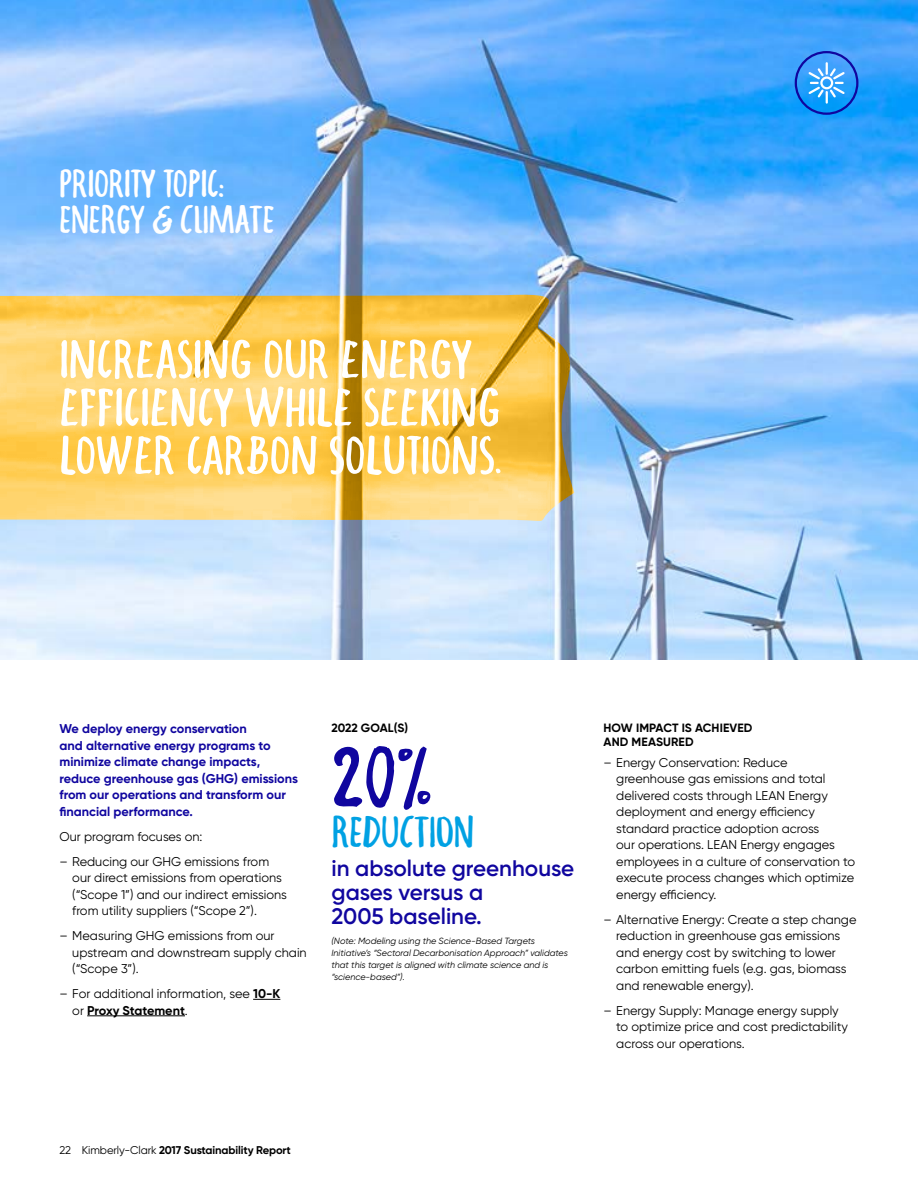
<style>
.page{position:relative;width:918px;height:1188px;background:#fff}
.page>*{position:absolute;margin:0;border:0;box-sizing:border-box;transform-origin:0 0}
.t1{font:82.5px "Fungo";color:#10069f}
.t2{font:54px/48px "Fungo";color:#fff}
.t3{font:43.5px "Fungo";letter-spacing:-.01em;color:#00a1e3}
.t4{font:39px/36px "Fungo";letter-spacing:-.01em;color:#fff}
.t5{font:600 22.5px/24px "Gilroy";color:#10069f}
.t6{font:12.75px/16.5px "Gilroy";color:#000}
.t7{font:700 12.75px/16.5px "Gilroy";color:#10069f}
.t8{font:700 12px/13.5px "Gilroy";letter-spacing:.01em;color:#000}
.t9{font:700 11.25px "Gilroy";letter-spacing:-.01em;color:#000}
.t10{font:italic 9px/12px "Gilroy";color:#000}
.s1{font-weight:700}
.s2{font-weight:400}
</style>
<div class="page">
<img style="left:0;top:0;width:918px;height:659px">
<svg style="left:0;top:273px;width:590px;height:257px;background:#e8c974"></svg>
<svg style="left:253px;top:999px;width:27px;height:1px"></svg>
<hr style="left:87px;top:1016px;width:98px;height:1px;background:#000">
<svg style="left:807px;top:61px;width:40px;height:44px;background:#51b1fc"></svg>
<div style="left:795px;top:51px;width:63px;height:64px;border:2px solid #10069f;border-radius:50%"></div>
<h3 class="t4" style="left:60px;top:167px;width:217px">PRIORITY TOPIC:<br>ENERGY &amp; CLIMATE</h3>
<h2 class="t2" style="left:60px;top:336px;width:444px">INCREASING OUR ENERGY<br>EFFICIENCY WHILE SEEKING<br>LOWER CARBON SOLUTIONS.</h2>
<p class="t7" style="left:60px;top:720px;width:240px">We deploy energy conservation<br>and alternative energy programs to minimize climate change impacts, reduce greenhouse gas (GHG) emissions from our operations and transform our financial performance.</p>
<p class="t6" style="left:60px;top:828px;width:145px">Our program focuses on:</p>
<p class="t6" style="left:72px;top:853px;width:216px;text-indent:-13px">– Reducing our GHG emissions from our direct emissions from operations (“Scope 1”) and our indirect emissions from utility suppliers (“Scope 2”).</p>
<p class="t6" style="left:72px;top:927px;width:236px;text-indent:-13px">– Measuring GHG emissions from our upstream and downstream supply chain (“Scope 3”).</p>
<p class="t6" style="left:72px;top:985px;width:210px;text-indent:-13px">– For additional information, see <span class="s1">10-K </span>or <span class="s1">Proxy Statement</span>.</p>
<p class="t8" style="left:332px;top:721px;width:78px">2022 GOAL(S)</p>
<h1 class="t1" style="left:332px;top:729px;width:103px">20%</h1>
<h3 class="t3" style="left:332px;top:807px;width:144px">REDUCTION</h3>
<h3 class="t5" style="left:332px;top:856px;width:244px">in absolute greenhouse gases versus a<br>2005 baseline.</h3>
<p class="t10" style="left:332px;top:935px;width:238px">(Note: Modeling using the Science-Based Targets Initiative’s “Sectoral Decarbonisation Approach” validates that this target is aligned with climate science and is “science-based”).</p>
<p class="t8" style="left:604px;top:721px;width:150px">HOW IMPACT IS ACHIEVED<br>AND MEASURED</p>
<p class="t6" style="left:616px;top:754px;width:240px;text-indent:-13px">– Energy Conservation: Reduce greenhouse gas emissions and total delivered costs through LEAN Energy deployment and energy efficiency standard practice adoption across<br>our operations. LEAN Energy engages employees in a culture of conservation to execute process changes which optimize energy efficiency.</p>
<p class="t6" style="left:616px;top:911px;width:242px;text-indent:-13px">– Alternative Energy: Create a step change reduction in greenhouse gas emissions and energy cost by switching to lower carbon emitting fuels (e.g. gas, biomass and renewable energy).</p>
<p class="t6" style="left:616px;top:1002px;width:233px;text-indent:-13px">– Energy Supply: Manage energy supply to optimize price and cost predictability across our operations.</p>
<p class="t9" style="left:60px;top:1143px;width:233px"><span class="s2">22 Kimberly-Clark</span> 2017 Sustainability Report</p>
</div>
